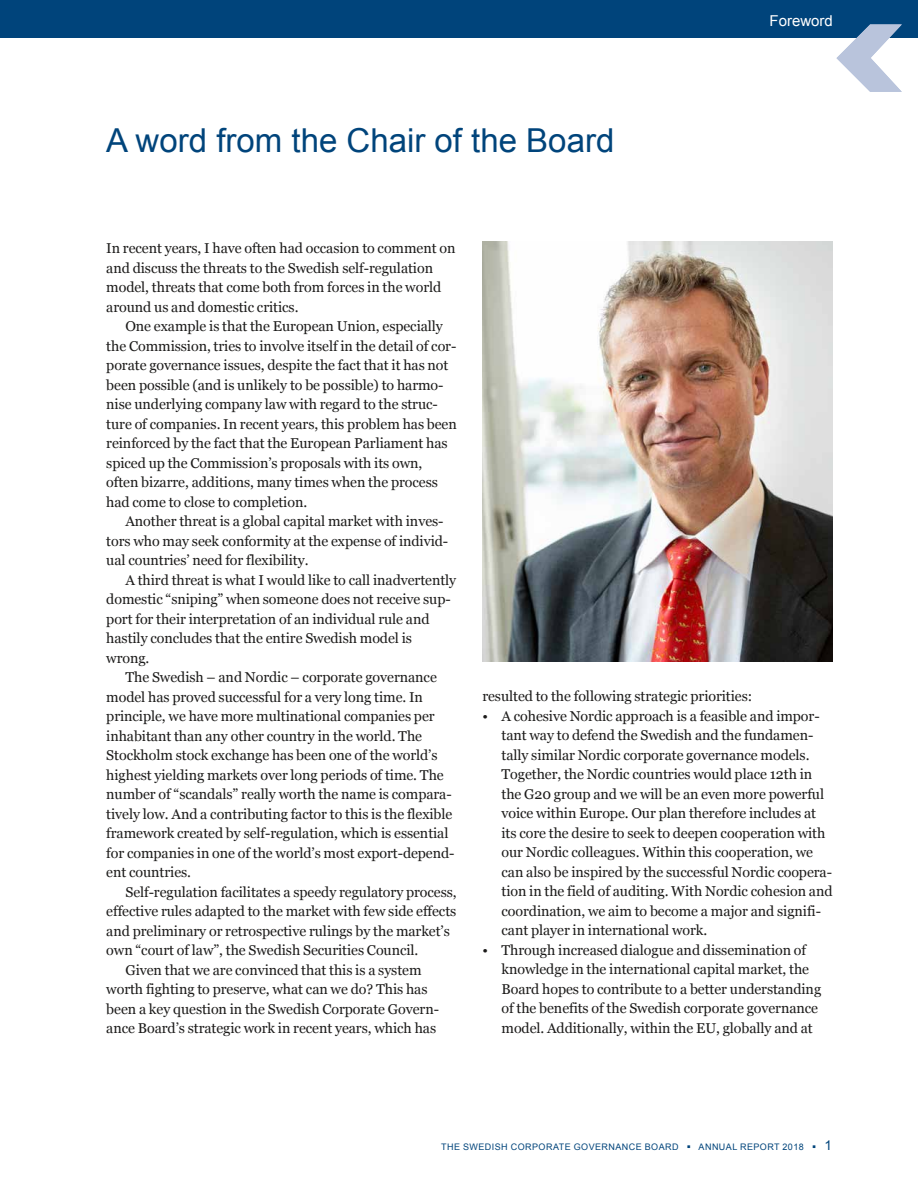
<style>
.page{position:relative;width:918px;height:1188px;background:#fff}
.page>*{position:absolute;margin:0;border:0;box-sizing:border-box;transform-origin:0 0}
.t1{font:33px "Arial";color:#00447b}
.t2{font:15px "Arial";color:#fff}
.t3{font:14.25px/19.5px "Georgia";letter-spacing:-.005em;color:#1c1b1a}
.t4{font:9px "Arial";letter-spacing:.05em;color:#00447b}
.s1{font-size:13.5px}
</style>
<div class="page">
<div style="left:0;top:0;width:918px;height:37px;background:#00447b"></div>
<img style="left:482px;top:242px;width:351px;height:419px">
<svg style="left:837px;top:24px;width:65px;height:68px"></svg>
<h1 class="t1" style="left:106px;top:118px;width:510px">A word from the Chair of the Board</h1>
<p class="t2" style="left:770px;top:11px;width:65px">Foreword</p>
<p class="t3" style="left:106px;top:238px;width:351px">In recent years, I have often had occasion to comment on and discuss the threats to the Swedish self-regulation model, threats that come both from forces in the world around us and domestic critics.</p>
<p class="t3" style="left:106px;top:316px;width:352px;text-indent:19px">One example is that the European Union, especially the Commission, tries to involve itself in the detail of cor&shy;porate governance issues, despite the fact that it has not been possible (and is unlikely to be possible) to harmo&shy;nise underlying company law with regard to the struc&shy;ture of companies. In recent years, this problem has been reinforced by the fact that the European Parliament has spiced up the Commission’s proposals with its own, often bizarre, additions, many times when the process had come to close to completion.</p>
<p class="t3" style="left:106px;top:511px;width:343px;text-indent:19px">Another threat is a global capital market with inves&shy;tors who may seek conformity at the expense of individ&shy;ual countries’ need for flexibility.</p>
<p class="t3" style="left:106px;top:569px;width:351px;text-indent:19px">A third threat is what I would like to call inadvertently domestic “sniping” when someone does not receive sup&shy;port for their interpretation of an individual rule and hastily concludes that the entire Swedish model is wrong.</p>
<p class="t3" style="left:106px;top:667px;width:350px;text-indent:19px">The Swedish – and Nordic – corporate governance model has proved successful for a very long time. In principle, we have more multinational companies per inhabitant than any other country in the world. The Stockholm stock exchange has been one of the world’s highest yielding markets over long periods of time. The number of “scandals” really worth the name is compara&shy;tively low. And a contributing factor to this is the flexible framework created by self-regulation, which is essential for companies in one of the world’s most export-depend&shy;ent countries.</p>
<p class="t3" style="left:125px;top:881px;width:333px">Self-regulation facilitates a speedy regulatory process,</p>
<p class="t3" style="left:106px;top:901px;width:352px">effective rules adapted to the market with few side effects</p>
<p class="t3" style="left:106px;top:920px;width:345px">and preliminary or retrospective rulings by the market’s</p>
<p class="t3" style="left:106px;top:940px;width:314px">own “court of law”, the Swedish Securities Council.</p>
<p class="t3" style="left:125px;top:959px;width:298px">Given that we are convinced that this is a system</p>
<p class="t3" style="left:106px;top:979px;width:323px">worth fighting to preserve, what can we do? This has</p>
<p class="t3" style="left:106px;top:998px;width:334px">been a key question in the Swedish Corporate Govern-</p>
<p class="t3" style="left:106px;top:1018px;width:331px">ance Board’s strategic work in recent years, which has</p>
<p class="t3" style="left:482px;top:686px;width:271px">resulted to the following strategic priorities:</p>
<p class="t3" style="left:502px;top:706px;width:333px;text-indent:-19px">• A cohesive Nordic approach is a feasible and impor&shy;tant way to defend the Swedish and the fundamen&shy;tally similar Nordic corporate governance models.<br>Together, the Nordic countries would place 12th in the G20 group and we will be an even more powerful voice within Europe. Our plan therefore includes at its core the desire to seek to deepen cooperation with our Nordic colleagues. Within this cooperation, we can also be inspired by the successful Nordic coopera&shy;tion in the field of auditing. With Nordic cohesion and coordination, we aim to become a major and signifi&shy;cant player in international work.</p>
<p class="t3" style="left:502px;top:939px;width:321px;text-indent:-19px">• Through increased dialogue and dissemination of knowledge in the international capital market, the Board hopes to contribute to a better understanding of the benefits of the Swedish corporate governance model. Additionally, within the EU, globally and at</p>
<p class="t4" style="left:441px;top:1141px;width:392px">THE SWEDISH CORPORATE GOVERNANCE BOARD ▪ ANNUAL REPORT 2018 ▪ <span class="s1">1</span></p>
</div>
